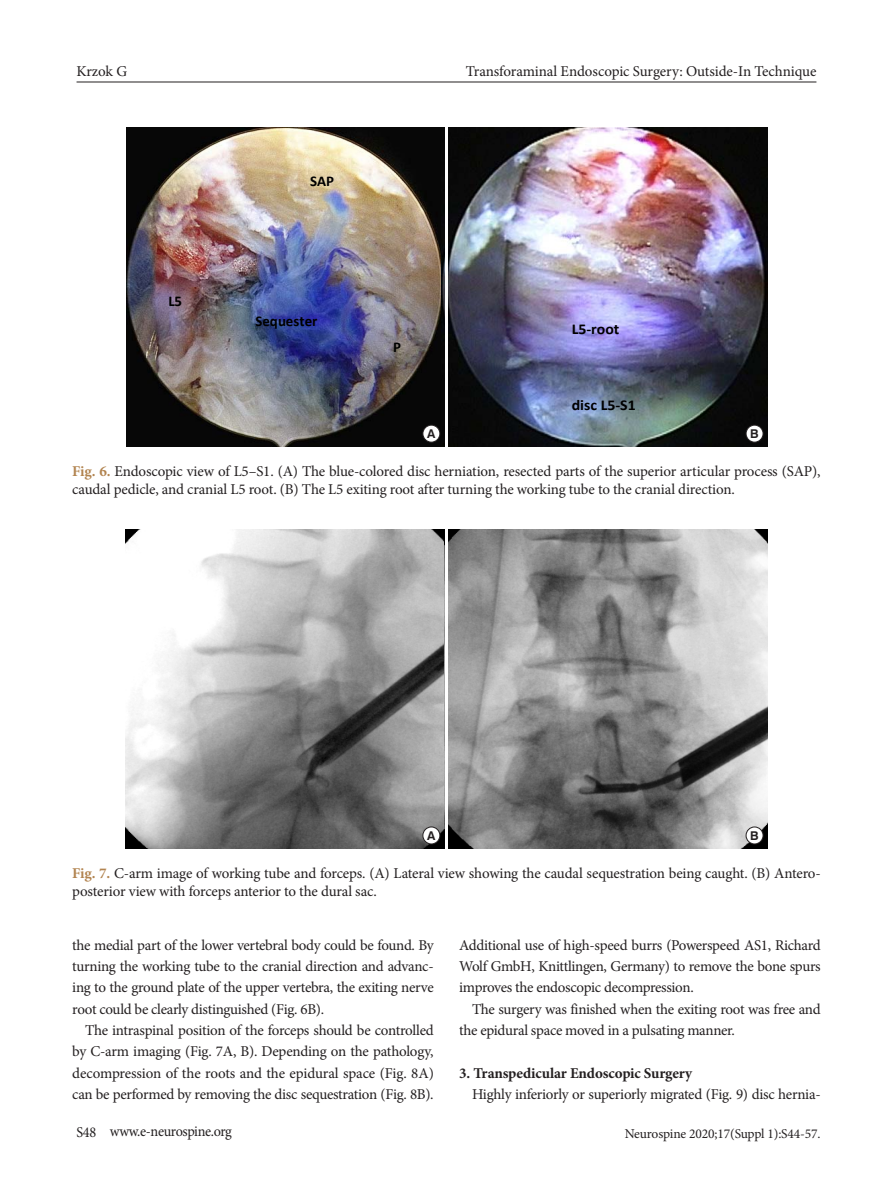
<style>
.page{position:relative;width:893px;height:1191px;background:#fff}
.page>*{position:absolute;margin:0;border:0;box-sizing:border-box;transform-origin:0 0}
.t1{font:17.1px "Times New Roman";color:#000}
.본문{font:15px/21.3px "Minion Pro";letter-spacing:-.02em;color:#231f20;text-align:justify}
.표그림캡션{font:15px/18px "Minion Pro";letter-spacing:-.01em;color:#231f20}
.중제목{font:700 15px "Minion Pro";letter-spacing:-.01em;color:#231f20}
.t2{font:700 15px "Calibri";color:#000;scale:1.05 1}
.표그림캡션-2{font:15px "Minion Pro";letter-spacing:-.01em;color:#231f20;scale:.95 1}
.t3{font:700 14.85px "Calibri";color:#000}
.t4{font:13.5px "Minion Pro";letter-spacing:-.01em;color:#231f20}
.t5{font:700 12.15px "Swiss 721 BT";color:#231f20}
.s1{font-weight:700;color:#b28450}
</style>
<div class="page">
<hr style="left:77px;top:82px;width:739px;height:1px;background:#231f20">
<img style="left:126px;top:128px;width:318px;height:318px">
<img style="left:449px;top:128px;width:318px;height:318px">
<div style="left:423px;top:425px;width:17px;height:17px;background:#fff;border-radius:50%"></div>
<div style="left:423px;top:425px;width:17px;height:17px;border:1px solid #231f20;border-radius:50%"></div>
<div style="left:746px;top:425px;width:17px;height:17px;background:#fff;border-radius:50%"></div>
<div style="left:746px;top:425px;width:17px;height:17px;border:1px solid #231f20;border-radius:50%"></div>
<img style="left:125px;top:529px;width:320px;height:319px">
<img style="left:449px;top:529px;width:318px;height:319px">
<div style="left:423px;top:827px;width:17px;height:17px;background:#fff;border-radius:50%"></div>
<div style="left:423px;top:826px;width:17px;height:18px;border:1px solid #231f20;border-radius:50%"></div>
<div style="left:746px;top:827px;width:17px;height:17px;background:#fff;border-radius:50%"></div>
<div style="left:746px;top:826px;width:17px;height:18px;border:1px solid #231f20;border-radius:50%"></div>
<p class="표그림캡션" style="left:77px;top:62px;width:52px">Krzok G</p>
<p class="표그림캡션" style="left:466px;top:62px;width:352px">Transforaminal Endoscopic Surgery: Outside-In Technique</p>
<p class="t2" style="left:156px;top:289px;width:16px">L5</p>
<p class="t3" style="left:168px;top:291px;width:15px">L5</p>
<p class="t2" style="left:307px;top:167px;width:26px">SAP</p>
<p class="t3" style="left:310px;top:170px;width:25px">SAP</p>
<p class="t2" style="left:248px;top:308px;width:64px">Sequester</p>
<p class="t3" style="left:255px;top:310px;width:64px">Sequester</p>
<p class="t2" style="left:395px;top:335px;width:10px">P</p>
<p class="t3" style="left:393px;top:336px;width:9px">P</p>
<p class="t2" style="left:572px;top:318px;width:47px">L5‐root</p>
<p class="t3" style="left:559px;top:320px;width:46px">L5‐root</p>
<p class="t2" style="left:572px;top:395px;width:63px">disc L5‐S1</p>
<p class="t3" style="left:559px;top:396px;width:62px">disc L5‐S1</p>
<p class="t5" style="left:427px;top:426px;width:10px">A</p>
<p class="t5" style="left:750px;top:426px;width:10px">B</p>
<p class="표그림캡션" style="left:72px;top:462px;width:750px"><span class="s1">Fig. 6.</span> Endoscopic view of L5–S1. (A) The blue-colored disc herniation, resected parts of the superior articular process (SAP), caudal pedicle, and cranial L5 root. (B) The L5 exiting root after turning the working tube to the cranial direction.</p>
<p class="t5" style="left:427px;top:828px;width:10px">A</p>
<p class="t5" style="left:750px;top:828px;width:10px">B</p>
<p class="표그림캡션" style="left:72px;top:864px;width:750px"><span class="s1">Fig. 7.</span> C-arm image of working tube and forceps. (A) Lateral view showing the caudal sequestration being caught. (B) Antero&shy;posterior view with forceps anterior to the dural sac.</p>
<p class="본문" style="left:72px;top:934px;width:363px">the medial part of the lower vertebral body could be found. By turning the working tube to the cranial direction and advanc&shy;ing to the ground plate of the upper vertebra, the exiting nerve root could be clearly distinguished (Fig. 6B).</p>
<p class="본문" style="left:72px;top:1019px;width:363px;text-indent:13px">The intraspinal position of the forceps should be controlled by C-arm imaging (Fig. 7A, B). Depending on the pathology, decompression of the roots and the epidural space (Fig. 8A) can be performed by removing the disc sequestration (Fig. 8B).</p>
<p class="본문" style="left:459px;top:934px;width:363px">Additional use of high-speed burrs (Powerspeed AS1, Richard Wolf GmbH, Knittlingen, Germany) to remove the bone spurs improves the endoscopic decompression.</p>
<p class="본문" style="left:459px;top:998px;width:363px;text-indent:13px">The surgery was finished when the exiting root was free and the epidural space moved in a pulsating manner.</p>
<p class="중제목" style="left:459px;top:1062px;width:234px">3. Transpedicular Endoscopic Surgery</p>
<p class="본문" style="left:472px;top:1083px;width:350px">Highly inferiorly or superiorly migrated (Fig. 9) disc hernia-</p>
<p class="t1" style="left:125px;top:954px;width:633px">sequestration being caught. (B) Anteroposterior view with forceps anterior to the dural sac.</p>
<p class="표그림캡션-2" style="left:77px;top:1121px;width:165px">S48 www.e-neurospine.org</p>
<p class="t4" style="left:625px;top:1124px;width:197px">Neurospine 2020;17(Suppl 1):S44-57.</p>
</div>
